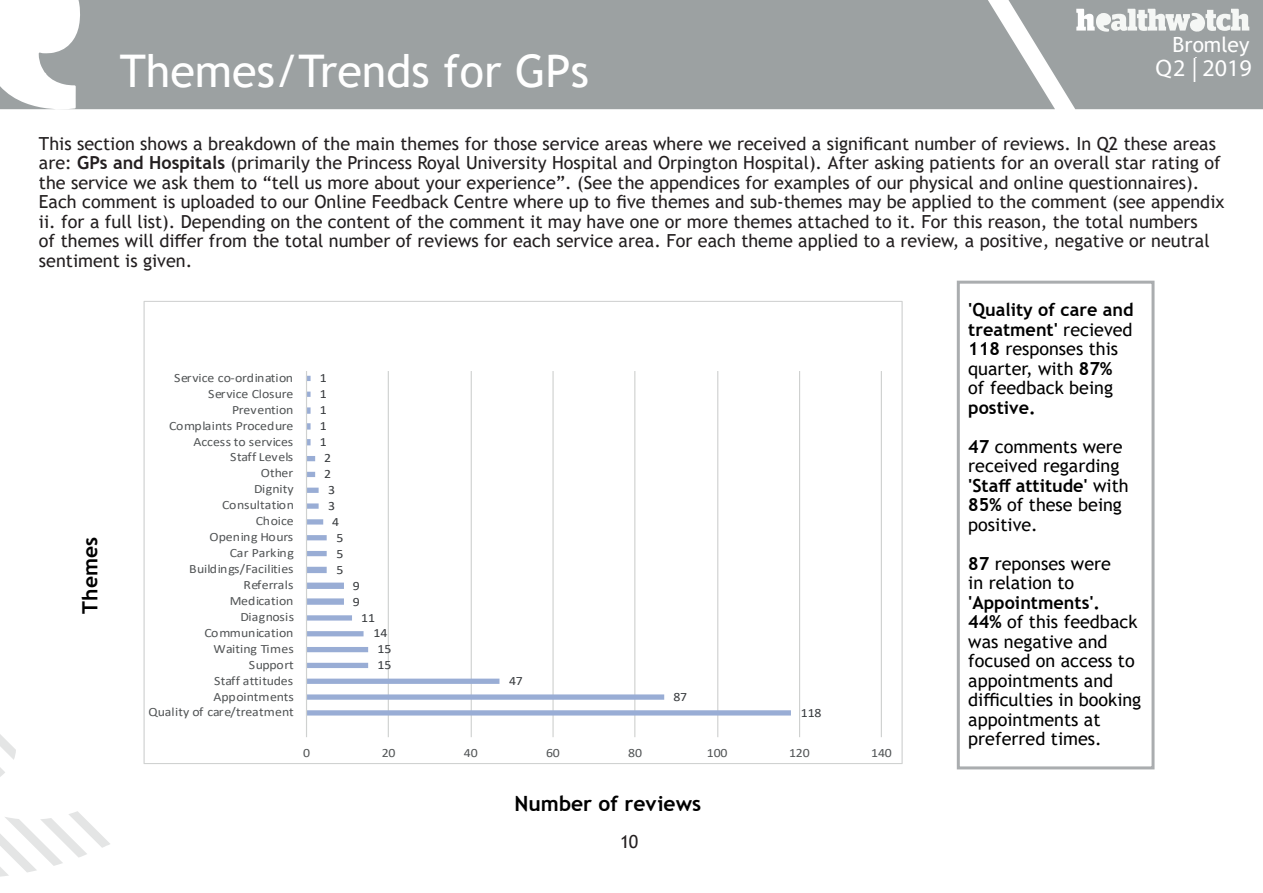
<style>
.page{position:relative;width:1263px;height:893px;background:#fff}
.page>*{position:absolute;margin:0;border:0;box-sizing:border-box;transform-origin:0 0}
.t1{font:45px "Trebuchet MS";color:#fff}
.t2{font:24px "Myriad Pro";color:#fff}
.t3{font:700 21px "Trebuchet MS";color:#000}
.t4{font:21px "Trebuchet MS";color:#fff}
.t5{font:18px/19.5px "Trebuchet MS";color:#231f20}
.t6{font:18px/19.5px "Trebuchet MS";color:#000}
.t7{font:12.6px "Calibri";color:#515455;scale:1.09 1}
.t8{font:12.6px "Calibri";letter-spacing:-.005em;color:#36393c;scale:1.09 1}
.t9{font:12.6px "Calibri";letter-spacing:.02em;color:#515455;scale:1.09 1}
.t10{font:12.6px "Calibri";letter-spacing:-.02em;color:#515455;scale:1.09 1}
.s1{font-weight:700}
</style>
<div class="page">
<svg style="left:0;top:767px;width:5px;height:10px"></svg>
<svg style="left:0;top:734px;width:16px;height:26px"></svg>
<svg style="left:0;top:811px;width:110px;height:66px"></svg>
<hr style="left:388px;top:371px;width:1px;height:366px;background:#cfd1d0">
<hr style="left:471px;top:371px;width:1px;height:366px;background:#cfd1d0">
<hr style="left:552px;top:371px;width:2px;height:366px;background:#cfd1d0">
<hr style="left:634px;top:371px;width:1px;height:366px;background:#cfd1d0">
<hr style="left:717px;top:371px;width:1px;height:366px;background:#cfd1d0">
<hr style="left:799px;top:371px;width:1px;height:366px;background:#cfd1d0">
<hr style="left:881px;top:371px;width:1px;height:366px;background:#cfd1d0">
<svg style="left:307px;top:376px;width:484px;height:339px"></svg>
<hr style="left:306px;top:371px;width:1px;height:366px;background:#cfd1d0">
<svg style="left:0;top:0;width:1055px;height:110px;background:#a3a7a8"></svg>
<svg style="left:1008px;top:0;width:255px;height:109px"></svg>
<div style="left:1155px;top:58px;width:99px;height:44px;background:#9ca1a2"></div>
<div style="left:1092px;top:36px;width:157px;height:20px;background:#9ca1a2"></div>
<div style="left:957px;top:281px;width:197px;height:488px;border:3px solid #aaadaf"></div>
<p class="t4" style="left:1172px;top:31px;width:78px">Bromley</p>
<h1 class="t1" style="left:120px;top:43px;width:471px">Themes/Trends for GPs</h1>
<h2 class="t2" style="left:1155px;top:53px;width:32px">Q2</h2>
<h2 class="t2" style="left:1161px;top:53px;width:94px">Q4| 20197</h2>
<p class="t5" style="left:39px;top:133px;width:1187px">This section shows a breakdown of the main themes for those service areas where we received a significant number of reviews. In Q2 these areas are: <span class="s1">GPs and Hospitals</span> (primarily the Princess Royal University Hospital and Orpington Hospital). After asking patients for an overall star rating of the service we ask them to “tell us more about your experience”. (See the appendices for examples of our physical and online questionnaires).<br>Each comment is uploaded to our Online Feedback Centre where up to five themes and sub-themes may be applied to the comment (see appendix ii. for a full list). Depending on the content of the comment it may have one or more themes attached to it. For this reason, the total numbers<br>of themes will differ from the total number of reviews for each service area. For each theme applied to a review, a positive, negative or neutral sentiment is given.</p>
<p class="t6" style="left:968px;top:300px;width:167px"><span class="s1">'Quality of care and treatment'</span> recieved<br><span class="s1">118</span> responses this quarter, with <span class="s1">87%<br></span>of feedback being</p>
<p class="t6" style="left:968px;top:388px;width:156px;line-height:39px"><span class="s1">postive.<br>47</span> comments were</p>
<p class="t6" style="left:968px;top:456px;width:162px">received regarding <span class="s1">'Staff attitude'</span> with<br><span class="s1">85%</span> of these being positive.</p>
<p class="t6" style="left:968px;top:554px;width:144px"><span class="s1">87</span> reponses were in relation to</p>
<p class="t6" style="left:968px;top:593px;width:175px"><span class="s1">'Appointments'.<br>44%</span> of this feedback was negative and focused on access to appointments and difficulties in booking appointments at preferred times.</p>
<p class="t7" style="left:174px;top:369px;width:111px">Service co-ordination</p>
<p class="t8" style="left:320px;top:370px;width:8px">1</p>
<p class="t7" style="left:208px;top:385px;width:80px">Service Closure</p>
<p class="t8" style="left:320px;top:385px;width:8px">1</p>
<p class="t7" style="left:232px;top:401px;width:58px">Prevention</p>
<p class="t8" style="left:320px;top:401px;width:8px">1</p>
<p class="t7" style="left:169px;top:417px;width:116px">Complaints Procedure</p>
<p class="t8" style="left:320px;top:417px;width:8px">1</p>
<p class="t7" style="left:193px;top:433px;width:93px">Access to services</p>
<p class="t8" style="left:320px;top:433px;width:8px">1</p>
<p class="t7" style="left:230px;top:448px;width:59px">Staff Levels</p>
<p class="t8" style="left:324px;top:449px;width:8px">2</p>
<p class="t7" style="left:261px;top:464px;width:31px">Other</p>
<p class="t8" style="left:324px;top:465px;width:8px">2</p>
<p class="t7" style="left:254px;top:480px;width:38px">Dignity</p>
<p class="t8" style="left:328px;top:481px;width:8px">3</p>
<p class="t7" style="left:222px;top:496px;width:67px">Consultation</p>
<p class="t8" style="left:328px;top:497px;width:8px">3</p>
<p class="t7" style="left:256px;top:512px;width:36px">Choice</p>
<p class="t8" style="left:332px;top:513px;width:8px">4</p>
<p class="t7" style="left:210px;top:528px;width:78px">Opening Hours</p>
<p class="t8" style="left:336px;top:529px;width:8px">5</p>
<p class="t3" style="left:77px;top:614px;width:78px;rotate:-90deg">Themes</p>
<p class="t7" style="left:230px;top:544px;width:60px">Car Parking</p>
<p class="t8" style="left:336px;top:545px;width:8px">5</p>
<p class="t7" style="left:189px;top:560px;width:97px">Buildings/Facilities</p>
<p class="t8" style="left:336px;top:561px;width:8px">5</p>
<p class="t7" style="left:243px;top:576px;width:48px">Referrals</p>
<p class="t8" style="left:353px;top:577px;width:8px">9</p>
<p class="t7" style="left:230px;top:592px;width:60px">Medication</p>
<p class="t8" style="left:353px;top:593px;width:8px">9</p>
<p class="t9" style="left:240px;top:608px;width:51px">Diagnosis</p>
<p class="t8" style="left:361px;top:609px;width:14px">11</p>
<p class="t7" style="left:204px;top:624px;width:83px">Communication</p>
<p class="t8" style="left:373px;top:624px;width:14px">14</p>
<p class="t7" style="left:214px;top:640px;width:75px">Waiting Times</p>
<p class="t8" style="left:378px;top:640px;width:14px">15</p>
<p class="t10" style="left:249px;top:656px;width:43px">Support</p>
<p class="t8" style="left:378px;top:656px;width:14px">15</p>
<p class="t7" style="left:214px;top:672px;width:74px">Staff attitudes</p>
<p class="t8" style="left:509px;top:672px;width:14px">47</p>
<p class="t7" style="left:214px;top:688px;width:75px">Appointments</p>
<p class="t8" style="left:673px;top:688px;width:14px">87</p>
<p class="t7" style="left:149px;top:703px;width:135px">Quality of care/treatment</p>
<p class="t8" style="left:801px;top:704px;width:21px">118</p>
<p class="t7" style="left:303px;top:744px;width:8px">0</p>
<p class="t7" style="left:382px;top:744px;width:14px">20</p>
<p class="t7" style="left:464px;top:744px;width:14px">40</p>
<p class="t7" style="left:546px;top:744px;width:14px">60</p>
<p class="t7" style="left:628px;top:744px;width:14px">80</p>
<p class="t7" style="left:707px;top:744px;width:21px">100</p>
<p class="t7" style="left:789px;top:744px;width:21px">120</p>
<p class="t7" style="left:871px;top:744px;width:21px">140</p>
<p class="t3" style="left:514px;top:790px;width:188px">Number of reviews</p>
<p class="t5" style="left:620px;top:832px;width:20px">10</p>
</div>
